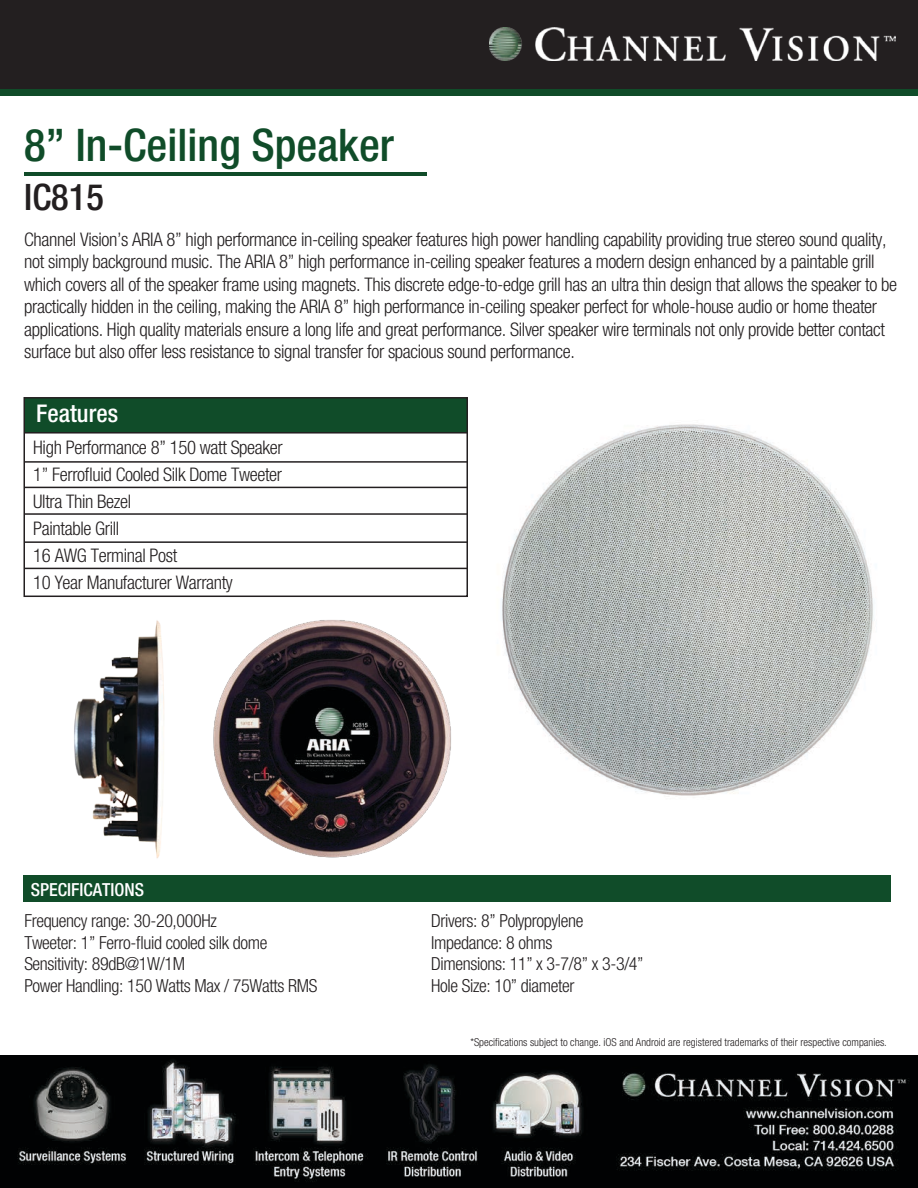
<style>
.page{position:relative;width:918px;height:1188px;background:#fff}
.page>*{position:absolute;margin:0;border:0;box-sizing:border-box;transform-origin:0 0}
.t1{font:500 condensed 45px "Helvetica Neue LT Com";color:#104c29}
.t2{font:500 condensed 36.45px "Helvetica Neue LT Com";color:#231f20}
.t3{font:500 condensed 24.45px "Helvetica Neue LT Com";color:#fff}
.t4{font:300 condensed 18.75px/22.5px "Helvetica Neue LT Com";letter-spacing:-.02em;color:#231f20}
.t5{font:300 condensed 18px/21.6px "Helvetica Neue LT Com";letter-spacing:-.02em;color:#231f20}
.t6{font:500 condensed 18px "Helvetica Neue LT Com";color:#fff}
.t7{font:300 condensed 10.95px "Helvetica Neue LT Com";color:#231f20}
</style>
<div class="page">
<img style="left:260px;top:620px;width:191px;height:238px">
<img style="left:463px;top:424px;width:410px;height:372px">
<div style="left:0;top:75px;width:918px;height:21px;background:#104c29"></div>
<div style="left:0;top:0;width:918px;height:89px;background:#231f20"></div>
<hr style="left:24px;top:172px;width:403px;height:4px;background:#104c29">
<div style="left:24px;top:875px;width:867px;height:27px;background:#104c29"></div>
<img style="left:0;top:1056px;width:918px;height:132px">
<img style="left:489px;top:28px;width:406px;height:32px">
<div style="left:24px;top:398px;width:444px;height:35px;background:#104c29"></div>
<div style="left:24px;top:397px;width:444px;height:200px;border:2px solid #231f20"></div>
<hr style="left:25px;top:461px;width:443px;height:2px;background:#231f20">
<hr style="left:25px;top:487px;width:443px;height:1px;background:#231f20">
<hr style="left:25px;top:513px;width:443px;height:2px;background:#231f20">
<hr style="left:25px;top:541px;width:443px;height:2px;background:#231f20">
<hr style="left:25px;top:568px;width:443px;height:1px;background:#231f20">
<hr style="left:24px;top:432px;width:443px;height:2px;background:#231f20">
<img style="left:74px;top:620px;width:186px;height:239px">
<h1 class="t1" style="left:24px;top:119px;width:371px">8” In-Ceiling Speaker</h1>
<h2 class="t2" style="left:24px;top:176px;width:81px">IC815</h2>
<p class="t4" style="left:24px;top:228px;width:874px">Channel Vision’s ARIA 8” high performance in-ceiling speaker features high power handling capability providing true stereo sound quality, not simply background music. The ARIA 8” high performance in-ceiling speaker features a modern design enhanced by a paintable grill which covers all of the speaker frame using magnets. This discrete edge-to-edge grill has an ultra thin design that allows the speaker to be practically hidden in the ceiling, making the ARIA 8” high performance in-ceiling speaker perfect for whole-house audio or home theater applications. High quality materials ensure a long life and great performance. Silver speaker wire terminals not only provide better contact surface but also offer less resistance to signal transfer for spacious sound performance.</p>
<h3 class="t3" style="left:36px;top:399px;width:83px">Features</h3>
<p class="t4" style="left:33px;top:434px;width:251px;line-height:27px">High Performance 8” 150 watt Speaker<br>1” Ferrofluid Cooled Silk Dome Tweeter<br>Ultra Thin Bezel<br>Paintable Grill<br>16 AWG Terminal Post<br>10 Year Manufacturer Warranty</p>
<p class="t6" style="left:31px;top:878px;width:115px">SPECIFICATIONS</p>
<p class="t5" style="left:24px;top:910px;width:294px">Frequency range: 30-20,000Hz<br>Tweeter: 1” Ferro-fluid cooled silk dome Sensitivity: 89dB@1W/1M<br>Power Handling: 150 Watts Max / 75Watts RMS</p>
<p class="t5" style="left:431px;top:910px;width:214px">Drivers: 8” Polypropylene<br>Impedance: 8 ohms<br>Dimensions: 11” x 3-7/8” x 3-3/4”<br>Hole Size: 10” diameter</p>
<p class="t7" style="left:470px;top:1036px;width:418px">*Specifications subject to change. iOS and Android are registered trademarks of their respective companies.</p>
</div>
